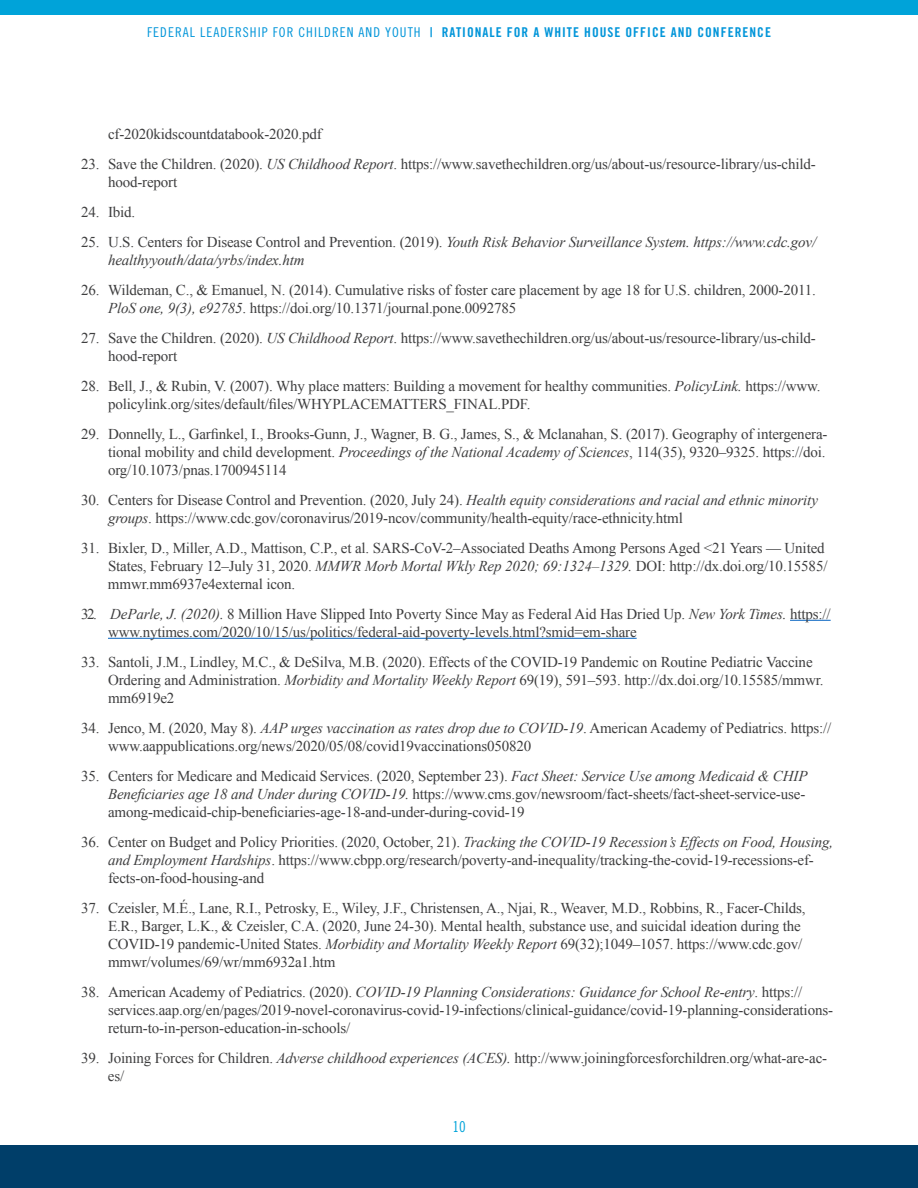
<style>
.page{position:relative;width:918px;height:1188px;background:#fff}
.page>*{position:absolute;margin:0;border:0;box-sizing:border-box;transform-origin:0 0}
.t1{font:15px/18px "Times New Roman";letter-spacing:-.01em;color:#3e3e3f}
.t2{font:italic 15px/18px "Times New Roman";letter-spacing:-.01em;color:#3e3e3f}
.t3{font:15px "Trade Gothic LT Std Cn 18";color:#00a3d9}
.t4{font:13.5px "Trade Gothic LT Std Bd Cn 20";letter-spacing:.075em;color:#0095d9}
.s1{font-family:"Trade Gothic LT Std Cn 18"}
.s2{font-style:italic}
.s3{font-style:normal}
</style>
<div class="page">
<div style="left:0;top:0;width:918px;height:15px;background:#00a3d9"></div>
<div style="left:0;top:1145px;width:918px;height:43px;background:#003e69"></div>
<hr style="left:790px;top:620px;width:41px;height:1px;background:#0563c1">
<hr style="left:108px;top:638px;width:529px;height:1px;background:#0563c1">
<p class="t4" style="left:147px;top:24px;width:625px"><span class="s1">FEDERAL LEADERSHIP FOR CHILDREN AND YOUTH</span> | RATIONALE FOR A WHITE HOUSE OFFICE AND CONFERENCE</p>
<p class="t1" style="left:108px;top:124px;width:215px">cf-2020kidscountdatabook-2020.pdf</p>
<p class="t1" style="left:108px;top:154px;width:709px;text-indent:-27px">23. Save the Children. (2020). <span class="s2">US Childhood Report</span>. https://www.savethechildren.org/us/about-us/resource-library/us-child&shy;hood-report</p>
<p class="t1" style="left:81px;top:202px;width:56px">24. Ibid.</p>
<p class="t2" style="left:108px;top:232px;width:710px;text-indent:-27px"><span class="s3">25. U.S. Centers for Disease Control and Prevention. (2019).</span> Youth Risk Behavior Surveillance System. https://www.cdc.gov/ healthyyouth/data/yrbs/index.htm</p>
<p class="t1" style="left:108px;top:280px;width:709px;text-indent:-27px">26. Wildeman, C., &amp; Emanuel, N. (2014). Cumulative risks of foster care placement by age 18 for U.S. children, 2000-2011.<br><span class="s2">PloS one, 9(3), e92785</span>. https://doi.org/10.1371/journal.pone.0092785</p>
<p class="t1" style="left:108px;top:328px;width:709px;text-indent:-27px">27. Save the Children. (2020). <span class="s2">US Childhood Report</span>. https://www.savethechildren.org/us/about-us/resource-library/us-child&shy;hood-report</p>
<p class="t1" style="left:108px;top:376px;width:714px;text-indent:-27px">28. Bell, J., &amp; Rubin, V. (2007). Why place matters: Building a movement for healthy communities. <span class="s2">PolicyLink.</span> https://www. policylink.org/sites/default/files/WHYPLACEMATTERS_FINAL.PDF.</p>
<p class="t1" style="left:108px;top:424px;width:721px;text-align:justify;text-indent:-27px">29. Donnelly, L., Garfinkel, I., Brooks-Gunn, J., Wagner, B. G., James, S., &amp; Mclanahan, S. (2017). Geography of intergenera&shy;tional mobility and child development. <span class="s2">Proceedings of the National Academy of Sciences</span>, 114(35), 9320–9325. https://doi. org/10.1073/pnas.1700945114</p>
<p class="t1" style="left:108px;top:490px;width:711px;text-indent:-27px">30. Centers for Disease Control and Prevention. (2020, July 24). <span class="s2">Health equity considerations and racial and ethnic minority groups</span>. https://www.cdc.gov/coronavirus/2019-ncov/community/health-equity/race-ethnicity.html</p>
<p class="t1" style="left:108px;top:538px;width:721px;text-indent:-27px">31. Bixler, D., Miller, A.D., Mattison, C.P., et al. SARS-CoV-2–Associated Deaths Among Persons Aged &lt;21 Years — United<br>States, February 12–July 31, 2020. <span class="s2">MMWR Morb Mortal Wkly Rep 2020; 69:1324–1329.</span> DOI: http://dx.doi.org/10.15585/ mmwr.mm6937e4external icon.</p>
<p class="t1" style="left:108px;top:604px;width:724px;text-indent:-27px">32. <span class="s2">DeParle, J. (2020).</span> 8 Million Have Slipped Into Poverty Since May as Federal Aid Has Dried Up. <span class="s2">New York Times.</span> https:// www.nytimes.com/2020/10/15/us/politics/federal-aid-poverty-levels.html?smid=em-share</p>
<p class="t1" style="left:108px;top:652px;width:717px;text-indent:-27px">33. Santoli, J.M., Lindley, M.C., &amp; DeSilva, M.B. (2020). Effects of the COVID-19 Pandemic on Routine Pediatric Vaccine<br>Ordering and Administration. <span class="s2">Morbidity and Mortality Weekly Report</span> 69(19), 591–593. http://dx.doi.org/10.15585/mmwr. mm6919e2</p>
<p class="t1" style="left:108px;top:718px;width:725px;text-indent:-27px">34. Jenco, M. (2020, May 8). <span class="s2">AAP urges vaccination as rates drop due to COVID-19</span>. American Academy of Pediatrics. https:// www.aappublications.org/news/2020/05/08/covid19vaccinations050820</p>
<p class="t1" style="left:108px;top:766px;width:701px;text-indent:-27px">35. Centers for Medicare and Medicaid Services. (2020, September 23). <span class="s2">Fact Sheet: Service Use among Medicaid &amp; CHIP<br>Beneficiaries age 18 and Under during COVID-19.</span> https://www.cms.gov/newsroom/fact-sheets/fact-sheet-service-use&shy;among-medicaid-chip-beneficiaries-age-18-and-under-during-covid-19</p>
<p class="t1" style="left:108px;top:832px;width:727px;text-indent:-27px">36. Center on Budget and Policy Priorities. (2020, October, 21). <span class="s2">Tracking the COVID-19 Recession’s Effects on Food, Housing, and Employment Hardships</span>. https://www.cbpp.org/research/poverty-and-inequality/tracking-the-covid-19-recessions-ef&shy;fects-on-food-housing-and</p>
<p class="t1" style="left:108px;top:898px;width:699px;text-indent:-27px">37. Czeisler, M.É., Lane, R.I., Petrosky, E., Wiley, J.F., Christensen, A., Njai, R., Weaver, M.D., Robbins, R., Facer-Childs, E.R., Barger, L.K., &amp; Czeisler, C.A. (2020, June 24-30). Mental health, substance use, and suicidal ideation during the COVID-19 pandemic-United States. <span class="s2">Morbidity and Mortality Weekly Report</span> 69(32);1049–1057. https://www.cdc.gov/ mmwr/volumes/69/wr/mm6932a1.htm</p>
<p class="t1" style="left:108px;top:982px;width:727px;text-indent:-27px">38. American Academy of Pediatrics. (2020). <span class="s2">COVID-19 Planning Considerations: Guidance for School Re-entry</span>. https:// services.aap.org/en/pages/2019-novel-coronavirus-covid-19-infections/clinical-guidance/covid-19-planning-considerations&shy;return-to-in-person-education-in-schools/</p>
<p class="t1" style="left:108px;top:1048px;width:721px;text-indent:-27px">39. Joining Forces for Children. <span class="s2">Adverse childhood experiences (ACES).</span> http://www.joiningforcesforchildren.org/what-are-ac&shy;es/</p>
<p class="t3" style="left:452px;top:1118px;width:15px">10</p>
</div>
